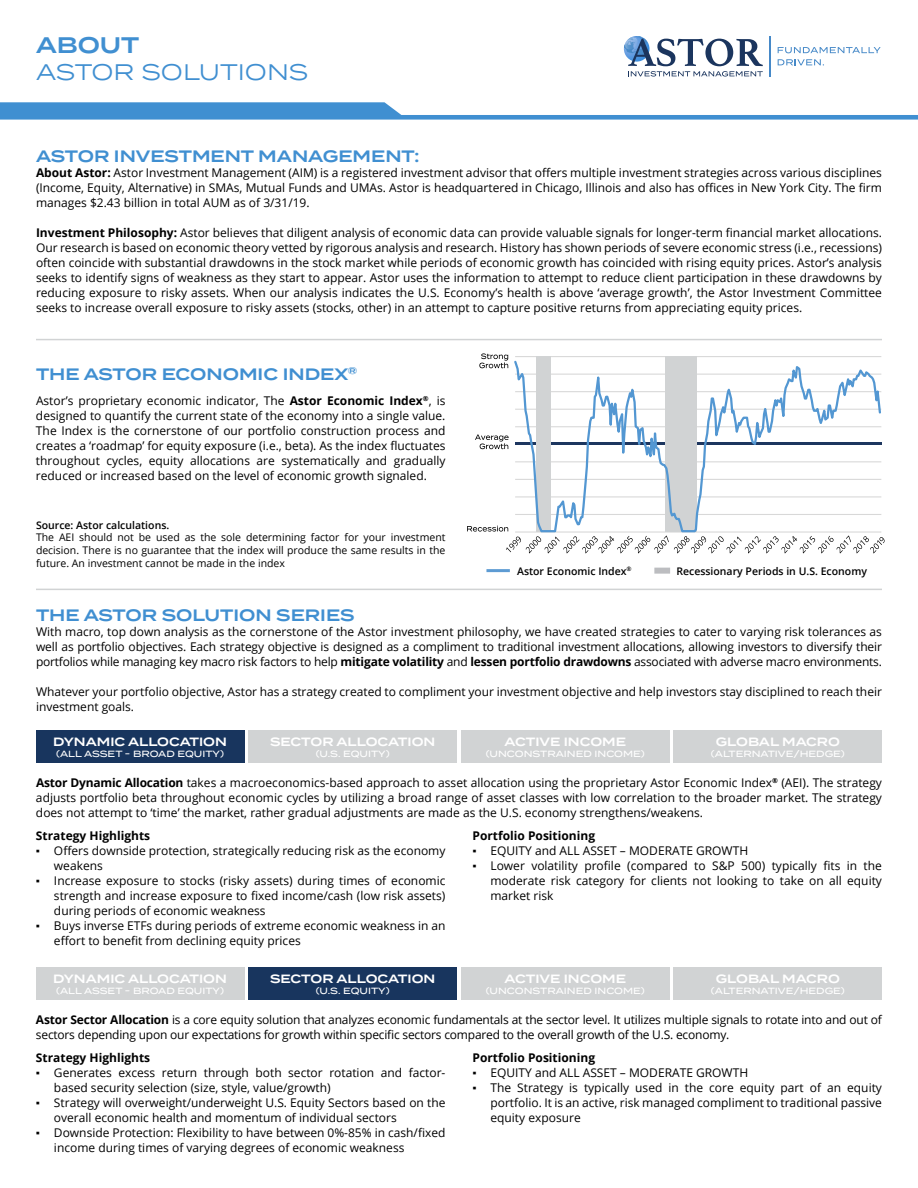
<style>
.page{position:relative;width:918px;height:1188px;background:#fff}
.page>*{position:absolute;margin:0;border:0;box-sizing:border-box;transform-origin:0 0}
.t1{font:22.5px "Termina";color:#408fd1}
.t2{font:600 22.5px "Termina";color:#408fd1}
.t3{font:600 16.5px "Termina";color:#408fd1}
.t4{font:12px/15px "Open Sans";color:#000;text-align:justify}
.t5{font:600 12px "Termina";color:#fff}
.t6{font:700 12px "Open Sans";color:#000}
.t7{font:10.5px/12.6px "Open Sans";color:#000;text-align:justify}
.t8{font:600 10.5px "Open Sans";color:#000}
.t9{font:500 9px "Termina";color:#fff}
.s1{font-weight:700}
.s2{font-family:"Impact"}
</style>
<div class="page">
<svg style="left:0;top:102px;width:918px;height:18px"></svg>
<hr style="left:769px;top:36px;width:2px;height:40px;background:#4689c8">
<svg style="left:778px;top:47px;width:103px;height:6px"></svg>
<svg style="left:778px;top:59px;width:46px;height:6px"></svg>
<svg style="left:624px;top:36px;width:139px;height:41px"></svg>
<hr style="left:36px;top:339px;width:846px;height:1px;background:#d1d3d4">
<hr style="left:36px;top:589px;width:846px;height:1px;background:#d1d3d4">
<hr style="left:486px;top:569px;width:24px;height:3px;background:#5d9bd3">
<div style="left:654px;top:568px;width:16px;height:6px;background:#bcbdc0"></div>
<div style="left:36px;top:731px;width:208px;height:32px;background:#18355e"></div>
<div style="left:36px;top:968px;width:208px;height:32px;background:#d1d3d4"></div>
<div style="left:249px;top:731px;width:208px;height:32px;background:#d1d3d4"></div>
<div style="left:249px;top:968px;width:208px;height:32px;background:#18355e"></div>
<div style="left:461px;top:731px;width:208px;height:32px;background:#d1d3d4"></div>
<div style="left:461px;top:968px;width:208px;height:32px;background:#d1d3d4"></div>
<div style="left:674px;top:731px;width:208px;height:32px;background:#d1d3d4"></div>
<div style="left:674px;top:968px;width:208px;height:32px;background:#d1d3d4"></div>
<svg style="left:479px;top:353px;width:29px;height:15px"></svg>
<svg style="left:475px;top:435px;width:34px;height:14px"></svg>
<svg style="left:514px;top:356px;width:368px;height:170px"></svg>
<svg style="left:467px;top:526px;width:418px;height:27px"></svg>
<h1 class="t2" style="left:36px;top:29px;width:105px">ABOUT</h1>
<h1 class="t1" style="left:36px;top:56px;width:274px">ASTOR SOLUTIONS</h1>
<h2 class="t3" style="left:36px;top:144px;width:385px">ASTOR INVESTMENT MANAGEMENT:</h2>
<p class="t4" style="left:36px;top:165px;width:848px"><span class="s1">About Astor:</span> Astor Investment Management (AIM) is a registered investment advisor that offers multiple investment strategies across various disciplines (Income, Equity, Alternative) in SMAs, Mutual Funds and UMAs. Astor is headquartered in Chicago, Illinois and also has offices in New York City. The firm manages $2.43 billion in total AUM as of 3/31/19.</p>
<p class="t4" style="left:36px;top:225px;width:848px"><span class="s1">Investment Philosophy:</span> Astor believes that diligent analysis of economic data can provide valuable signals for longer-term financial market allocations.<br>Our research is based on economic theory vetted by rigorous analysis and research. History has shown periods of severe economic stress (i.e., recessions) often coincide with substantial drawdowns in the stock market while periods of economic growth has coincided with rising equity prices. Astor’s analysis seeks to identify signs of weakness as they start to appear. Astor uses the information to attempt to reduce client participation in these drawdowns by reducing exposure to risky assets. When our analysis indicates the U.S. Economy’s health is above ‘average growth’, the Astor Investment Committee seeks to increase overall exposure to risky assets (stocks, other) in an attempt to capture positive returns from appreciating equity prices.</p>
<h2 class="t3" style="left:36px;top:362px;width:323px">THE ASTOR ECONOMIC INDEX<sup>®</sup></h2>
<p class="t4" style="left:36px;top:393px;width:411px">Astor’s proprietary economic indicator, The <span class="s1">Astor Economic Index</span><sup>®</sup>, is designed to quantify the current state of the economy into a single value.<br>The Index is the cornerstone of our portfolio construction process and creates a ‘roadmap’ for equity exposure (i.e., beta). As the index fluctuates throughout cycles, equity allocations are systematically and gradually reduced or increased based on the level of economic growth signaled.</p>
<p class="t8" style="left:36px;top:518px;width:135px">Source: Astor calculations.</p>
<p class="t7" style="left:36px;top:531px;width:411px">The AEI should not be used as the sole determining factor for your investment decision. There is no guarantee that the index will produce the same results in the future. An investment cannot be made in the index</p>
<p class="t8" style="left:517px;top:564px;width:116px">Astor Economic Index<sup>®</sup></p>
<p class="t8" style="left:676px;top:564px;width:192px">Recessionary Periods in U.S. Economy</p>
<h2 class="t3" style="left:36px;top:603px;width:320px">THE ASTOR SOLUTION SERIES</h2>
<p class="t4" style="left:36px;top:623px;width:848px">With macro, top down analysis as the cornerstone of the Astor investment philosophy, we have created strategies to cater to varying risk tolerances as well as portfolio objectives. Each strategy objective is designed as a compliment to traditional investment allocations, allowing investors to diversify their portfolios while managing key macro risk factors to help <span class="s1">mitigate volatility</span> and <span class="s1">lessen portfolio drawdowns</span> associated with adverse macro environments.</p>
<p class="t4" style="left:36px;top:683px;width:847px">Whatever your portfolio objective, Astor has a strategy created to compliment your investment objective and help investors stay disciplined to reach their investment goals.</p>
<p class="t5" style="left:53px;top:733px;width:175px">DYNAMIC ALLOCATION</p>
<p class="t9" style="left:56px;top:747px;width:170px">(ALL ASSET - BROAD EQUITY)</p>
<p class="t5" style="left:270px;top:733px;width:167px">SECTOR ALLOCATION</p>
<p class="t9" style="left:316px;top:747px;width:76px">(U.S. EQUITY)</p>
<p class="t5" style="left:505px;top:733px;width:123px">ACTIVE INCOME</p>
<p class="t9" style="left:486px;top:747px;width:161px">(UNCONSTRAINED INCOME)</p>
<p class="t5" style="left:716px;top:733px;width:126px">GLOBAL MACRO</p>
<p class="t9" style="left:711px;top:747px;width:136px">(ALTERNATIVE/HEDGE)</p>
<p class="t4" style="left:36px;top:774px;width:847px"><span class="s1">Astor Dynamic Allocation</span> takes a macroeconomics-based approach to asset allocation using the proprietary Astor Economic Index<sup>®</sup> (AEI). The strategy adjusts portfolio beta throughout economic cycles by utilizing a broad range of asset classes with low correlation to the broader market. The strategy does not attempt to ‘time’ the market, rather gradual adjustments are made as the U.S. economy strengthens/weakens.</p>
<p class="t6" style="left:36px;top:827px;width:116px">Strategy Highlights</p>
<p class="t4" style="left:54px;top:843px;width:393px;text-indent:-18px"><span class="s2">▪</span> Offers downside protection, strategically reducing risk as the economy weakens</p>
<p class="t4" style="left:54px;top:873px;width:393px;text-indent:-18px"><span class="s2">▪</span> Increase exposure to stocks (risky assets) during times of economic strength and increase exposure to fixed income/cash (low risk assets) during periods of economic weakness</p>
<p class="t4" style="left:54px;top:918px;width:393px;text-indent:-18px"><span class="s2">▪</span> Buys inverse ETFs during periods of extreme economic weakness in an effort to benefit from declining equity prices</p>
<p class="t6" style="left:472px;top:827px;width:124px">Portfolio Positioning</p>
<p class="t4" style="left:472px;top:843px;width:277px"><span class="s2">▪</span> EQUITY and ALL ASSET – MODERATE GROWTH</p>
<p class="t4" style="left:490px;top:858px;width:393px;text-indent:-18px"><span class="s2">▪</span> Lower volatility profile (compared to S&amp;P 500) typically fits in the moderate risk category for clients not looking to take on all equity market risk</p>
<p class="t5" style="left:53px;top:970px;width:175px">DYNAMIC ALLOCATION</p>
<p class="t9" style="left:56px;top:984px;width:170px">(ALL ASSET - BROAD EQUITY)</p>
<p class="t5" style="left:270px;top:970px;width:167px">SECTOR ALLOCATION</p>
<p class="t9" style="left:316px;top:984px;width:76px">(U.S. EQUITY)</p>
<p class="t5" style="left:505px;top:970px;width:123px">ACTIVE INCOME</p>
<p class="t9" style="left:486px;top:984px;width:161px">(UNCONSTRAINED INCOME)</p>
<p class="t5" style="left:716px;top:970px;width:126px">GLOBAL MACRO</p>
<p class="t9" style="left:711px;top:984px;width:136px">(ALTERNATIVE/HEDGE)</p>
<p class="t4" style="left:36px;top:1012px;width:848px"><span class="s1">Astor Sector Allocation</span> is a core equity solution that analyzes economic fundamentals at the sector level. It utilizes multiple signals to rotate into and out of sectors depending upon our expectations for growth within specific sectors compared to the overall growth of the U.S. economy.</p>
<p class="t6" style="left:36px;top:1050px;width:116px">Strategy Highlights</p>
<p class="t4" style="left:54px;top:1065px;width:393px;text-indent:-18px"><span class="s2">▪</span> Generates excess return through both sector rotation and factor&shy;based security selection (size, style, value/growth)</p>
<p class="t4" style="left:54px;top:1095px;width:393px;text-indent:-18px"><span class="s2">▪</span> Strategy will overweight/underweight U.S. Equity Sectors based on the overall economic health and momentum of individual sectors</p>
<p class="t4" style="left:54px;top:1125px;width:393px;text-indent:-18px"><span class="s2">▪</span> Downside Protection: Flexibility to have between 0%-85% in cash/fixed income during times of varying degrees of economic weakness</p>
<p class="t6" style="left:472px;top:1050px;width:124px">Portfolio Positioning</p>
<p class="t4" style="left:472px;top:1065px;width:277px"><span class="s2">▪</span> EQUITY and ALL ASSET – MODERATE GROWTH</p>
<p class="t4" style="left:490px;top:1080px;width:393px;text-indent:-18px"><span class="s2">▪</span> The Strategy is typically used in the core equity part of an equity portfolio. It is an active, risk managed compliment to traditional passive equity exposure</p>
</div>
